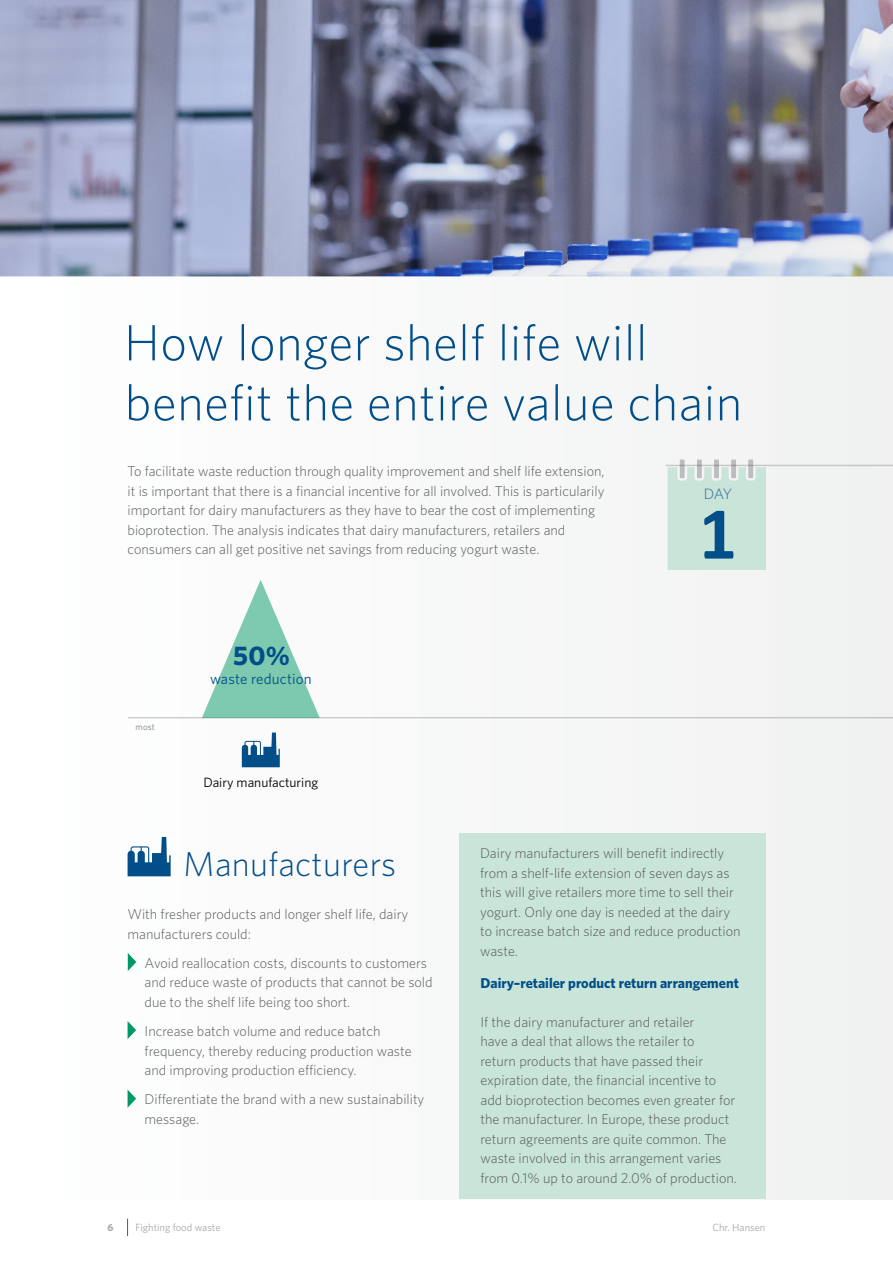
<style>
.page{position:relative;width:893px;height:1263px;background:#fff}
.page>*{position:absolute;margin:0;border:0;box-sizing:border-box;transform-origin:0 0}
.t1{font:700 75px "Calibri";color:#024e88}
.t2{font:300 51px/60px "Whitney";letter-spacing:.01em;color:#024e88}
.t3{font:300 34.5px "Whitney";letter-spacing:.01em;color:#024e88}
.t4{font:700 27px "Whitney";color:#024e88}
.t5{font:15px "Whitney";letter-spacing:.01em;color:#024e88}
.t6{font:300 15px "Whitney";color:#296499}
.t7{font:300 14.25px/19.5px "Whitney";color:#57585a}
.t8{font:700 14.25px "Whitney";color:#024e88}
.t9{font:13.5px "Whitney";color:#000001}
.t10{font:10.5px "Whitney";color:#a8a9ad}
.t11{font:700 10.5px "Whitney";color:#a8a9ad}
.t12{font:9px "Whitney";color:#808285}
</style>
<div class="page">
<svg style="left:127px;top:1219px;width:1px;height:17px"></svg>
<div style="left:0;top:276px;width:893px;height:923px;background:#f9f9f9"></div>
<div style="left:459px;top:833px;width:306px;height:366px;background:#c9e4d8"></div>
<img style="left:0;top:0;width:893px;height:276px">
<hr style="left:128px;top:717px;width:765px;height:1px;background:#bcbdc0">
<svg style="left:202px;top:580px;width:118px;height:138px"></svg>
<svg style="left:242px;top:732px;width:38px;height:35px"></svg>
<svg style="left:128px;top:1090px;width:8px;height:17px"></svg>
<svg style="left:128px;top:953px;width:8px;height:18px"></svg>
<svg style="left:128px;top:1021px;width:8px;height:18px"></svg>
<svg style="left:128px;top:837px;width:43px;height:39px"></svg>
<svg style="left:668px;top:459px;width:98px;height:111px;background:#cbe3d9"></svg>
<hr style="left:666px;top:465px;width:227px;height:1px;background:#d1d2d4">
<h2 class="t2" style="left:124px;top:311px;width:620px">How longer shelf life will benefit the entire value chain</h2>
<p class="t7" style="left:128px;top:461px;width:478px">To facilitate waste reduction through quality improvement and shelf life extension, it is important that there is a financial incentive for all involved. This is particularily important for dairy manufacturers as they have to bear the cost of implementing bioprotection. The analysis indicates that dairy manufacturers, retailers and consumers can all get positive net savings from reducing yogurt waste.</p>
<p class="t12" style="left:136px;top:721px;width:20px">most</p>
<h3 class="t4" style="left:233px;top:637px;width:58px">50%</h3>
<p class="t5" style="left:210px;top:669px;width:103px">waste reduction</p>
<p class="t9" style="left:203px;top:774px;width:116px">Dairy manufacturing</p>
<p class="t6" style="left:704px;top:483px;width:30px">DAY</p>
<h1 class="t1" style="left:699px;top:487px;width:40px">1</h1>
<h3 class="t3" style="left:183px;top:841px;width:214px">Manufacturers</h3>
<p class="t7" style="left:128px;top:904px;width:282px">With fresher products and longer shelf life, dairy manufacturers could:</p>
<p class="t7" style="left:145px;top:953px;width:290px">Avoid reallocation costs, discounts to customers and reduce waste of products that cannot be sold due to the shelf life being too short.</p>
<p class="t7" style="left:145px;top:1021px;width:269px">Increase batch volume and reduce batch frequency, thereby reducing production waste and improving production efficiency.</p>
<p class="t7" style="left:145px;top:1089px;width:281px">Differentiate the brand with a new sustainability message.</p>
<p class="t7" style="left:480px;top:843px;width:262px">Dairy manufacturers will benefit indirectly from a shelf-life extension of seven days as this will give retailers more time to sell their yogurt. Only one day is needed at the dairy to increase batch size and reduce production waste.</p>
<p class="t8" style="left:480px;top:973px;width:260px">Dairy–retailer product return arrangement</p>
<p class="t7" style="left:480px;top:1012px;width:258px">If the dairy manufacturer and retailer<br>have a deal that allows the retailer to<br>return products that have passed their expiration date, the financial incentive to add bioprotection becomes even greater for the manufacturer. In Europe, these product return agreements are quite common. The waste involved in this arrangement varies from 0.1% up to around 2.0% of production.</p>
<p class="t11" style="left:108px;top:1220px;width:8px">6</p>
<p class="t10" style="left:136px;top:1220px;width:86px">Fighting food waste</p>
<p class="t10" style="left:712px;top:1220px;width:54px">Chr. Hansen</p>
</div>
